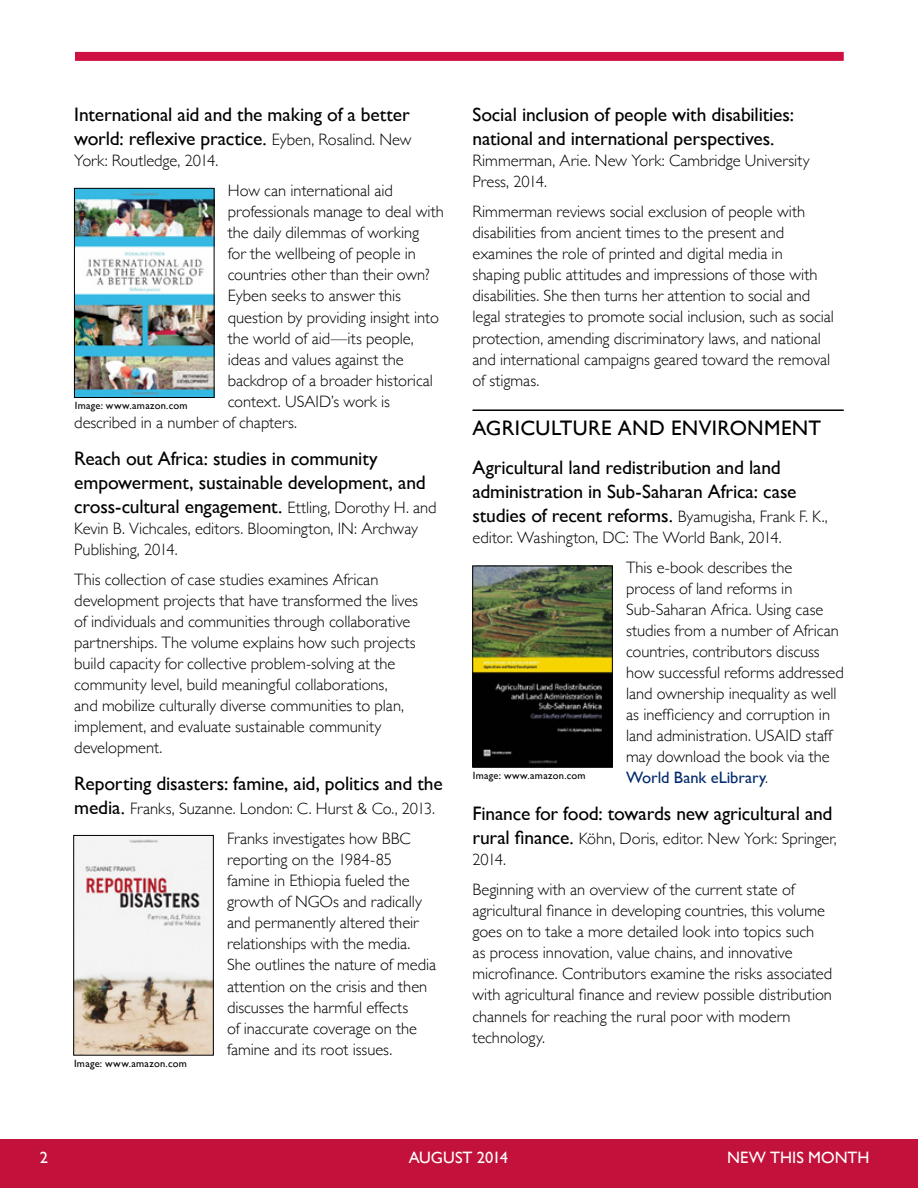
<style>
.page{position:relative;width:918px;height:1188px;background:#fff}
.page>*{position:absolute;margin:0;border:0;box-sizing:border-box;transform-origin:0 0}
.t1{font:21px "Gill Sans";letter-spacing:.015em;color:#000}
.t2{font:19.5px/24px "Gill Sans";letter-spacing:-.01em;color:#000}
.t3{font:300 16.5px/21px "Gill Sans";letter-spacing:-.005em;color:#000}
.t4{font:16.5px "Gill Sans";color:#fff}
.t5{font:10.5px "Gill Sans";letter-spacing:.025em;color:#000}
.s1{font-weight:300;font-size:16.5px}
.s2{font-weight:400;font-size:19.5px}
.s3{font-weight:400;color:#002a6c}
</style>
<div class="page">
<div style="left:0;top:1139px;width:918px;height:49px;background:#c2113a"></div>
<div style="left:75px;top:52px;width:769px;height:9px;background:#ce1141"></div>
<hr style="left:472px;top:409px;width:372px;height:2px;background:#000">
<img style="left:474px;top:568px;width:137px;height:198px">
<div style="left:472px;top:566px;width:141px;height:202px;border:1px solid #000"></div>
<img style="left:76px;top:837px;width:136px;height:216px">
<div style="left:74px;top:835px;width:140px;height:220px;border:1px solid #000"></div>
<img style="left:76px;top:190px;width:136px;height:206px">
<div style="left:74px;top:188px;width:140px;height:210px;border:1px solid #000"></div>
<p class="t2" style="left:74px;top:103px;width:339px">International aid and the making of a better world: reflexive practice. <span class="s1">Eyben, Rosalind. New</span></p>
<p class="t3" style="left:74px;top:150px;width:146px">York: Routledge, 2014.</p>
<p class="t3" style="left:228px;top:180px;width:167px">How can international aid</p>
<p class="t3" style="left:228px;top:201px;width:218px">professionals manage to deal with</p>
<p class="t3" style="left:228px;top:222px;width:193px">the daily dilemmas of working</p>
<p class="t3" style="left:228px;top:243px;width:190px">for the wellbeing of people in</p>
<p class="t3" style="left:228px;top:264px;width:204px">countries other than their own?</p>
<p class="t3" style="left:228px;top:285px;width:175px">Eyben seeks to answer this</p>
<p class="t3" style="left:228px;top:306px;width:213px">question by providing insight into</p>
<p class="t3" style="left:228px;top:327px;width:187px">the world of aid—its people,</p>
<p class="t3" style="left:228px;top:348px;width:177px">ideas and values against the</p>
<p class="t3" style="left:228px;top:369px;width:207px">backdrop of a broader historical</p>
<p class="t3" style="left:228px;top:390px;width:164px">context. USAID’s work is</p>
<p class="t3" style="left:74px;top:411px;width:224px">described in a number of chapters.</p>
<p class="t2" style="left:74px;top:446px;width:364px">Reach out Africa: studies in community empowerment, sustainable development, and cross-cultural engagement. <span class="s1">Ettling, Dorothy H. and</span></p>
<p class="t3" style="left:74px;top:517px;width:345px">Kevin B. Vichcales, editors. Bloomington, IN: Archway<br>Publishing, 2014.</p>
<p class="t3" style="left:74px;top:568px;width:345px">This collection of case studies examines African development projects that have transformed the lives of individuals and communities through collaborative partnerships. The volume explains how such projects build capacity for collective problem-solving at the community level, build meaningful collaborations,<br>and mobilize culturally diverse communities to plan, implement, and evaluate sustainable community development.</p>
<p class="t2" style="left:74px;top:772px;width:370px">Reporting disasters: famine, aid, politics and the</p>
<p class="t3" style="left:227px;top:793px;width:210px;line-height:30px;text-indent:-153px"><span class="s2">media.</span> Franks, Suzanne. London: C. Hurst &amp; Co., 2013.<br>Franks investigates how BBC</p>
<p class="t3" style="left:227px;top:849px;width:211px">reporting on the 1984-85 famine in Ethiopia fueled the growth of NGOs and radically and permanently altered their relationships with the media.<br>She outlines the nature of media attention on the crisis and then discusses the harmful effects<br>of inaccurate coverage on the famine and its root issues.</p>
<p class="t5" style="left:75px;top:399px;width:114px">Image: www.amazon.com</p>
<p class="t5" style="left:74px;top:1057px;width:114px">Image: www.amazon.com</p>
<p class="t2" style="left:472px;top:103px;width:323px">Social inclusion of people with disabilities: national and international perspectives.</p>
<p class="t3" style="left:472px;top:150px;width:339px">Rimmerman, Arie. New York: Cambridge University<br>Press, 2014.</p>
<p class="t3" style="left:472px;top:201px;width:363px">Rimmerman reviews social exclusion of people with disabilities from ancient times to the present and examines the role of printed and digital media in shaping public attitudes and impressions of those with disabilities. She then turns her attention to social and legal strategies to promote social inclusion, such as social protection, amending discriminatory laws, and national and international campaigns geared toward the removal of stigmas.</p>
<p class="t1" style="left:472px;top:416px;width:350px">AGRICULTURE AND ENVIRONMENT</p>
<p class="t2" style="left:472px;top:455px;width:357px">Agricultural land redistribution and land administration in Sub-Saharan Africa: case studies of recent reforms. <span class="s1">Byamugisha, Frank F. K.,</span></p>
<p class="t3" style="left:626px;top:522px;width:168px;line-height:30px;text-indent:-154px">editor. Washington, DC: The World Bank, 2014.<br>This e-book describes the</p>
<p class="t3" style="left:626px;top:577px;width:219px">process of land reforms in<br>Sub-Saharan Africa. Using case studies from a number of African countries, contributors discuss how successful reforms addressed land ownership inequality as well as inefficiency and corruption in land administration. USAID staff may download the book via the<br><span class="s3">World Bank eLibrary</span>.</p>
<p class="t2" style="left:472px;top:802px;width:362px">Finance for food: towards new agricultural and</p>
<p class="t3" style="left:472px;top:828px;width:366px"><span class="s2">rural finance.</span> Köhn, Doris, editor. New York: Springer,<br>2014.</p>
<p class="t3" style="left:473px;top:879px;width:361px">Beginning with an overview of the current state of agricultural finance in developing countries, this volume goes on to take a more detailed look into topics such<br>as process innovation, value chains, and innovative microfinance. Contributors examine the risks associated with agricultural finance and review possible distribution channels for reaching the rural poor with modern technology.</p>
<p class="t5" style="left:473px;top:769px;width:114px">Image: www.amazon.com</p>
<p class="t4" style="left:40px;top:1148px;width:10px">2</p>
<p class="t4" style="left:409px;top:1148px;width:101px">AUGUST 2014</p>
<p class="t4" style="left:727px;top:1148px;width:144px">NEW THIS MONTH</p>
</div>
